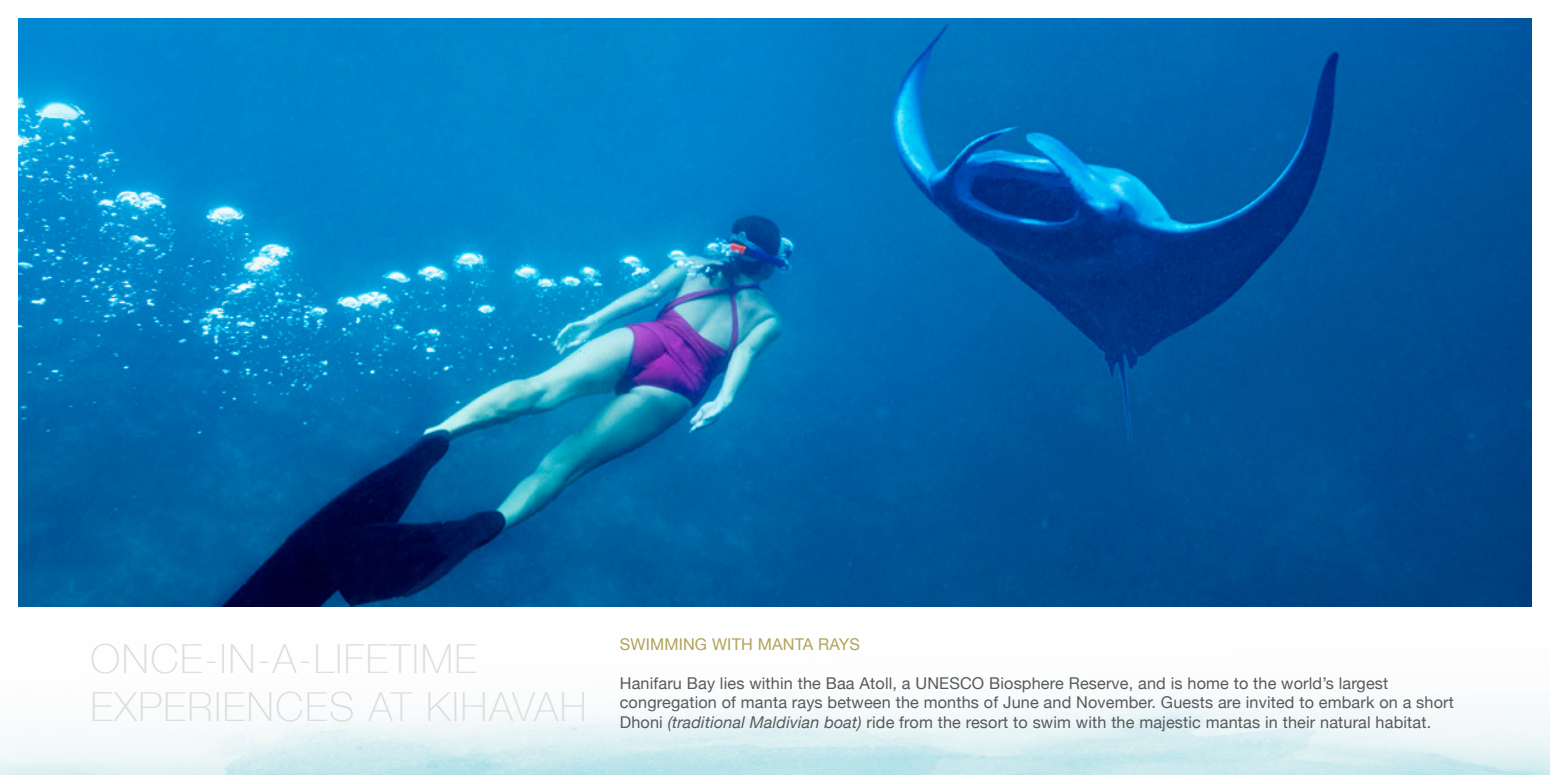
<style>
.page{position:relative;width:1550px;height:775px;background:#fff}
.page>*{position:absolute;margin:0;border:0;box-sizing:border-box;transform-origin:0 0}
.t1{font:100 40px/48px "Helvetica Neue";letter-spacing:.04em;color:#dcddde}
.t2{font:16.25px/19.5px "Helvetica Neue";letter-spacing:.01em;color:#58595b}
.t3{font:16.25px "Helvetica Neue";letter-spacing:.01em;color:#b4a258}
.s1{font-style:italic}
</style>
<div class="page">
<img style="left:0;top:582px;width:1550px;height:193px">
<img style="left:19px;top:19px;width:1512px;height:587px">
<h1 class="t1" style="left:91px;top:633px;width:497px">ONCE-IN-A-LIFETIME<br>EXPERIENCES AT KIHAVAH</h1>
<p class="t3" style="left:620px;top:632px;width:242px">SWIMMING WITH MANTA RAYS</p>
<p class="t2" style="left:620px;top:674px;width:836px">Hanifaru Bay lies within the Baa Atoll, a UNESCO Biosphere Reserve, and is home to the world’s largest congregation of manta rays between the months of June and November. Guests are invited to embark on a short<br>Dhoni <span class="s1">(traditional Maldivian boat)</span> ride from the resort to swim with the majestic mantas in their natural habitat.</p>
</div>
